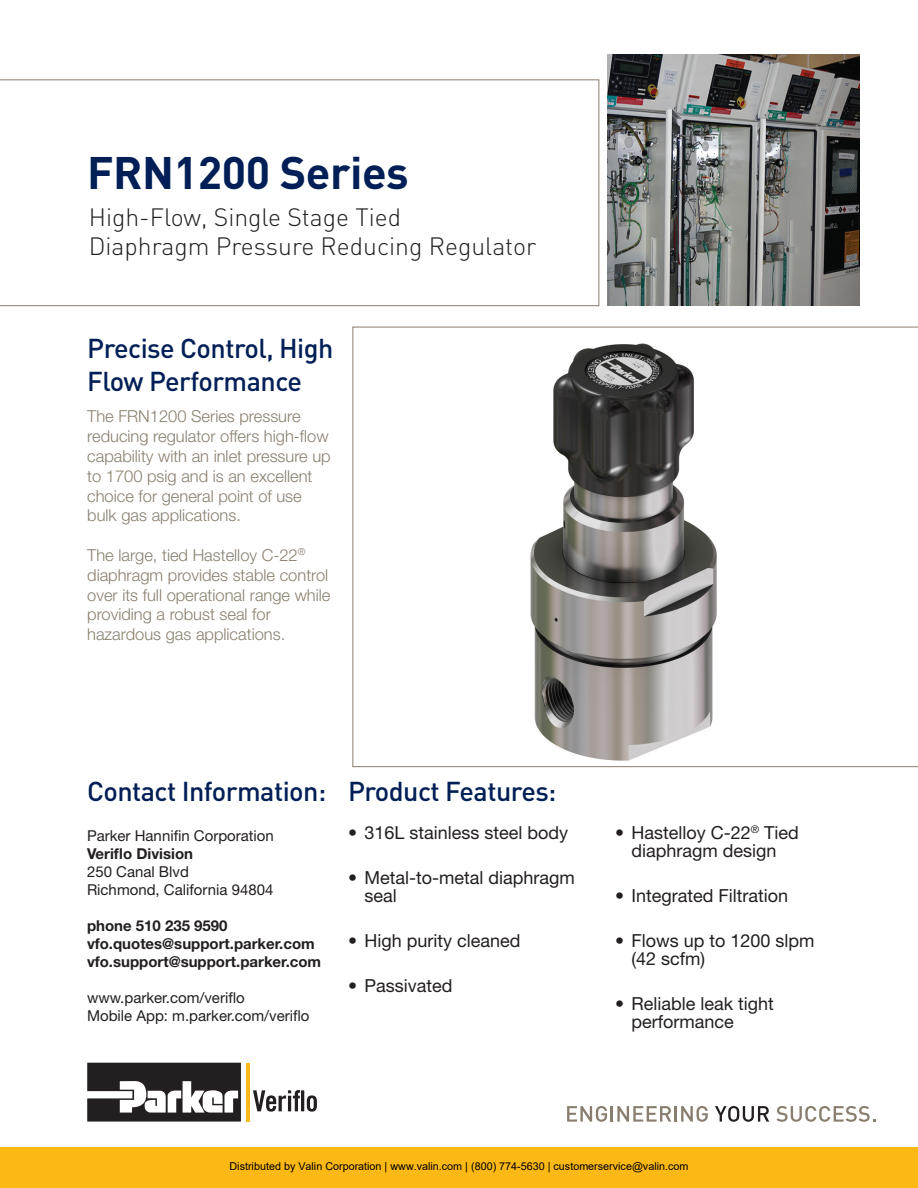
<style>
.page{position:relative;width:918px;height:1188px;background:#fff}
.page>*{position:absolute;margin:0;border:0;box-sizing:border-box;transform-origin:0 0}
.t1{font:700 45px "DINOT";letter-spacing:-.01em;color:#001f56}
.t2{font:500 27px/32.4px "DINOT";letter-spacing:-.02em;color:#001f56}
.t3{font:300 24.75px/29.7px "DINOT";color:#231f20}
.t4{font:18px/18px "Helvetica Neue LT Std";color:#231f20}
.t5{font:300 16.5px/19.8px "Helvetica Neue LT Std";color:#8a7f6f}
.t6{font:15px "Helvetica Neue LT Std";color:#231f20}
.t7{font:700 15px "Helvetica Neue LT Std";color:#231f20}
.t8{font:10.8px "Arial";color:#000}
</style>
<div class="page">
<div style="left:0;top:1148px;width:918px;height:40px;background:#fcb814"></div>
<svg style="left:0;top:79px;width:599px;height:227px"></svg>
<svg style="left:352px;top:327px;width:566px;height:440px"></svg>
<img style="left:607px;top:55px;width:253px;height:250px">
<svg style="left:253px;top:1090px;width:64px;height:22px"></svg>
<svg style="left:87px;top:1063px;width:154px;height:59px"></svg>
<hr style="left:246px;top:1063px;width:3px;height:59px;background:#fcb814">
<svg style="left:567px;top:1106px;width:141px;height:16px"></svg>
<svg style="left:715px;top:1106px;width:54px;height:16px"></svg>
<svg style="left:777px;top:1106px;width:98px;height:16px"></svg>
<p class="t1" style="left:87px;top:142px;width:323px">FRN1200 Series</p>
<p class="t3" style="left:89px;top:201px;width:449px">High-Flow, Single Stage Tied<br>Diaphragm Pressure Reducing Regulator</p>
<p class="t2" style="left:87px;top:331px;width:248px">Precise Control, High<br>Flow Performance</p>
<p class="t5" style="left:87px;top:406px;width:245px">The FRN1200 Series pressure reducing regulator offers high-flow capability with an inlet pressure up to 1700 psig and is an excellent choice for general point of use bulk gas applications.</p>
<p class="t5" style="left:87px;top:545px;width:245px">The large, tied Hastelloy C-22<sup>® </sup>diaphragm provides stable control over its full operational range while providing a robust seal for hazardous gas applications.</p>
<p class="t2" style="left:87px;top:774px;width:241px">Contact Information:</p>
<p class="t6" style="left:87px;top:827px;width:188px">Parker Hannifin Corporation</p>
<p class="t7" style="left:87px;top:844px;width:108px">Veriflo Division</p>
<p class="t6" style="left:87px;top:863px;width:103px">250 Canal Blvd</p>
<p class="t6" style="left:87px;top:881px;width:188px">Richmond, California 94804</p>
<p class="t7" style="left:87px;top:916px;width:142px">phone 510 235 9590</p>
<p class="t7" style="left:87px;top:934px;width:229px">vfo.quotes@support.parker.com</p>
<p class="t7" style="left:87px;top:952px;width:236px">vfo.support@support.parker.com</p>
<p class="t6" style="left:87px;top:989px;width:159px">www.parker.com/veriflo</p>
<p class="t6" style="left:87px;top:1007px;width:224px">Mobile App: m.parker.com/veriflo</p>
<p class="t2" style="left:348px;top:774px;width:210px">Product Features:</p>
<p class="t4" style="left:348px;top:823px;width:222px">• 316L stainless steel body</p>
<p class="t4" style="left:364px;top:868px;width:212px;text-indent:-16px">• Metal-to-metal diaphragm seal</p>
<p class="t4" style="left:348px;top:931px;width:174px">• High purity cleaned</p>
<p class="t4" style="left:348px;top:976px;width:106px">• Passivated</p>
<p class="t4" style="left:615px;top:823px;width:185px;text-align:center">• Hastelloy C-22<sup>®</sup> Tied diaphragm design</p>
<p class="t4" style="left:615px;top:886px;width:175px">• Integrated Filtration</p>
<p class="t4" style="left:632px;top:931px;width:185px;text-indent:-17px">• Flows up to 1200 slpm (42 scfm)</p>
<p class="t4" style="left:632px;top:994px;width:144px;text-indent:-17px">• Reliable leak tight performance</p>
<p class="t8" style="left:230px;top:1159px;width:460px">Distributed by Valin Corporation | www.valin.com | (800) 774-5630 | customerservice@valin.com</p>
</div>
